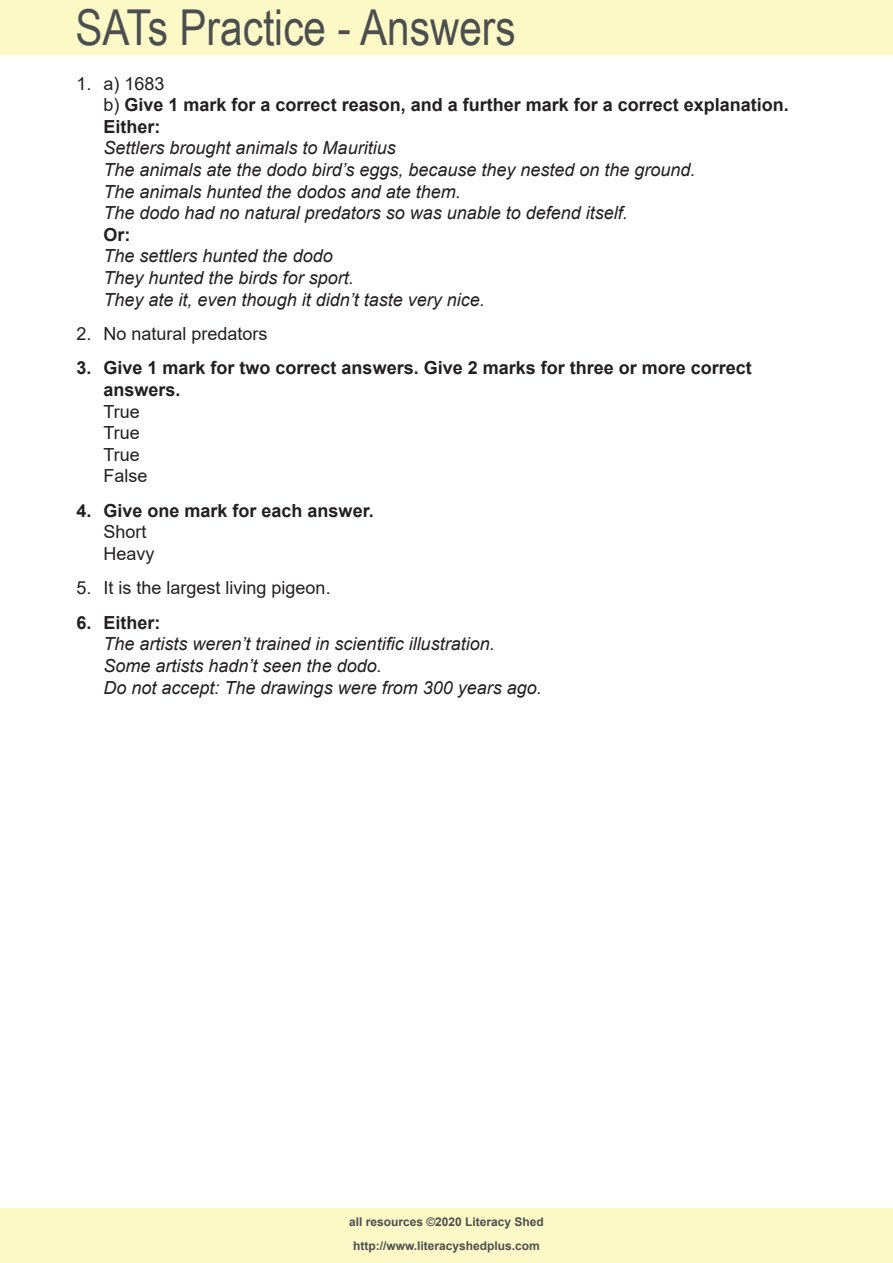
<style>
.page{position:relative;width:893px;height:1263px;background:#fff}
.page>*{position:absolute;margin:0;border:0;box-sizing:border-box;transform-origin:0 0}
.t1{font:49.5px "Arial Narrow";color:#4c4f50}
.t2{font:italic 18px/21.6px "Arial";color:#231f20}
.t3{font:700 18px/21.6px "Arial";color:#231f20}
.t4{font:18px/21.6px "Arial";color:#231f20}
.t5{font:700 12px/24px "Arial";color:#4c4f50;text-align:center}
.s1{font-weight:400}
</style>
<div class="page">
<div style="left:0;top:1209px;width:893px;height:54px;background:#fcf9c6"></div>
<div style="left:0;top:0;width:893px;height:54px;background:#fcf9c6"></div>
<h1 class="t1" style="left:75px;top:-9px;width:442px">SATs Practice - Answers</h1>
<p class="t3" style="left:104px;top:73px;width:687px;text-indent:-27px"><span class="s1">1. a) 1683<br>b)</span> Give 1 mark for a correct reason, and a further mark for a correct explanation.<br>Either:</p>
<p class="t2" style="left:104px;top:138px;width:594px">Settlers brought animals to Mauritius<br>The animals ate the dodo bird’s eggs, because they nested on the ground.<br>The animals hunted the dodos and ate them.<br>The dodo had no natural predators so was unable to defend itself.</p>
<p class="t3" style="left:104px;top:224px;width:28px">Or:</p>
<p class="t2" style="left:104px;top:246px;width:383px">The settlers hunted the dodo<br>They hunted the birds for sport.<br>They ate it, even though it didn’t taste very nice.</p>
<p class="t4" style="left:77px;top:323px;width:193px">2. No natural predators</p>
<p class="t3" style="left:104px;top:357px;width:650px;text-indent:-27px">3. Give 1 mark for two correct answers. Give 2 marks for three or more correct answers.</p>
<p class="t4" style="left:104px;top:400px;width:46px">True<br>True<br>True<br>False</p>
<p class="t3" style="left:77px;top:500px;width:299px">4. Give one mark for each answer.</p>
<p class="t4" style="left:104px;top:521px;width:53px">Short<br>Heavy</p>
<p class="t4" style="left:77px;top:577px;width:256px">5. It is the largest living pigeon.</p>
<p class="t3" style="left:77px;top:612px;width:86px">6. Either:</p>
<p class="t2" style="left:104px;top:633px;width:440px">The artists weren’t trained in scientific illustration.<br>Some artists hadn’t seen the dodo.<br>Do not accept: The drawings were from 300 years ago.</p>
<p class="t5" style="left:349px;top:1209px;width:196px">all resources ©2020 Literacy Shed http://www.literacyshedplus.com</p>
</div>
